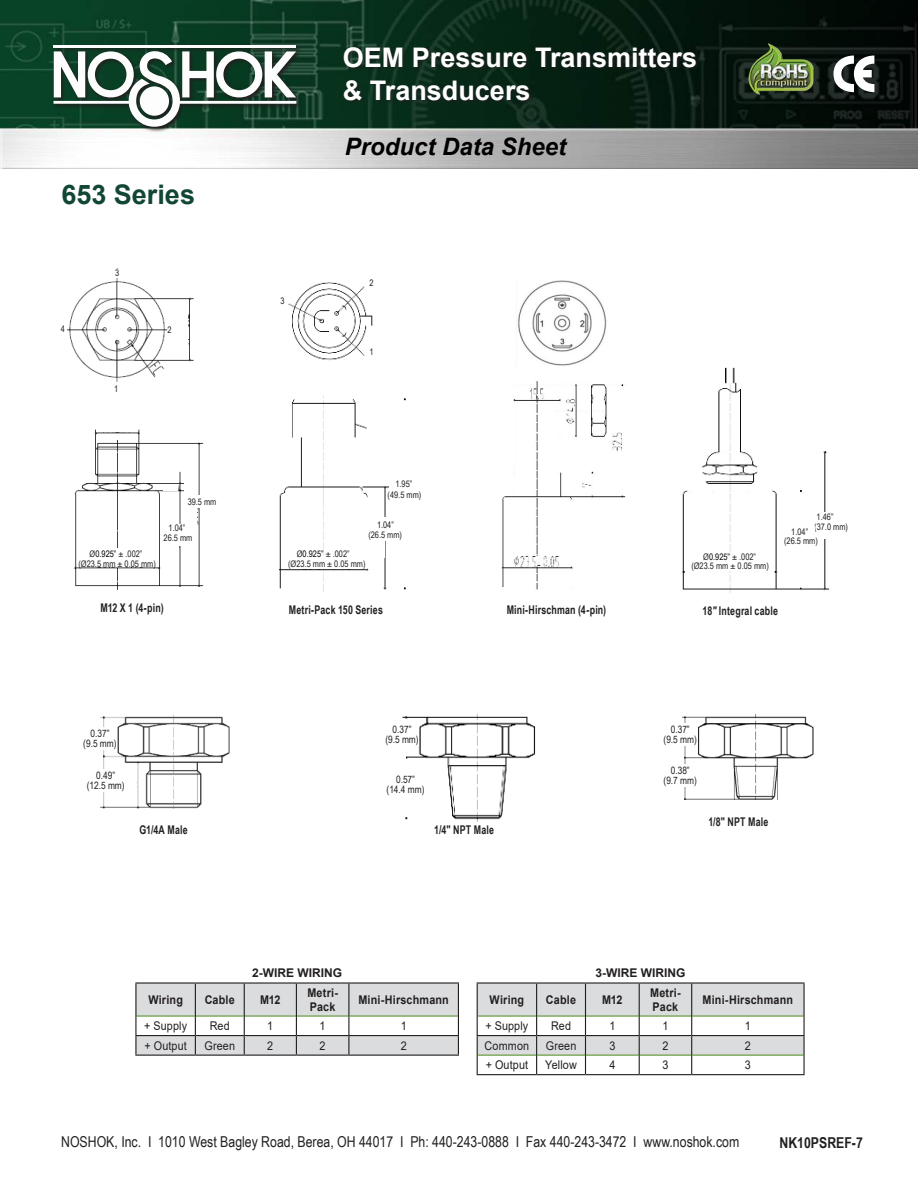
<style>
.page{position:relative;width:918px;height:1188px;background:#fff}
.page>*{position:absolute;margin:0;border:0;box-sizing:border-box;transform-origin:0 0}
.t1{font:700 27px/33px "Arial";color:#fff}
.t2{font:700 27px "Arial";color:#124734}
.t3{font:italic 700 24px "Arial";color:#000}
.t4{font:15px "Arial Narrow";color:#221f1f}
.t5{font:700 15px "Arial Narrow";color:#221f1f}
.t6{font:700 12px "Arial Narrow";letter-spacing:.015em;color:#221f1f;scale:.9 1}
.t7{font:700 12px/13.5px "Arial";letter-spacing:.015em;color:#221f1f;scale:.9 1}
.t8{font:12px "Arial";letter-spacing:.01em;color:#221f1f;scale:.9 1}
.t9{font:700 12px "Arial";letter-spacing:.015em;color:#221f1f}
.t10{font:10.2px/10.2px "Arial Narrow";color:#221f1f;text-align:center}
.t11{font:9px "Arial Narrow";color:#221f1f}
.s1{color:#000}
.s2{font-style:italic}
</style>
<div class="page">
<hr style="left:135px;top:982px;width:60px;height:2px;background:#221f1f">
<hr style="left:195px;top:982px;width:49px;height:2px;background:#221f1f">
<hr style="left:244px;top:982px;width:52px;height:2px;background:#221f1f">
<hr style="left:296px;top:982px;width:53px;height:2px;background:#221f1f">
<hr style="left:349px;top:982px;width:110px;height:2px;background:#221f1f">
<svg style="left:135px;top:983px;width:324px;height:72px"></svg>
<hr style="left:135px;top:1055px;width:60px;height:1px;background:#221f1f">
<hr style="left:195px;top:1055px;width:49px;height:1px;background:#221f1f">
<hr style="left:244px;top:1055px;width:52px;height:1px;background:#221f1f">
<hr style="left:296px;top:1055px;width:53px;height:1px;background:#221f1f">
<hr style="left:349px;top:1055px;width:110px;height:1px;background:#221f1f">
<hr style="left:477px;top:982px;width:60px;height:2px;background:#221f1f">
<hr style="left:537px;top:982px;width:49px;height:2px;background:#221f1f">
<hr style="left:586px;top:982px;width:53px;height:2px;background:#221f1f">
<hr style="left:639px;top:982px;width:53px;height:2px;background:#221f1f">
<hr style="left:692px;top:982px;width:113px;height:2px;background:#221f1f">
<svg style="left:477px;top:983px;width:328px;height:91px"></svg>
<hr style="left:477px;top:1074px;width:60px;height:1px;background:#221f1f">
<hr style="left:537px;top:1074px;width:49px;height:1px;background:#221f1f">
<hr style="left:586px;top:1074px;width:53px;height:1px;background:#221f1f">
<hr style="left:639px;top:1074px;width:53px;height:1px;background:#221f1f">
<hr style="left:692px;top:1074px;width:113px;height:1px;background:#221f1f">
<img style="left:67px;top:268px;width:137px;height:322px">
<div style="left:113px;top:269px;width:11px;height:9px;background:#fff"></div>
<div style="left:169px;top:310px;width:19px;height:44px;background:#fff"></div>
<div style="left:110px;top:386px;width:11px;height:9px;background:#fff"></div>
<div style="left:96px;top:415px;width:40px;height:17px;background:#fff"></div>
<div style="left:164px;top:484px;width:14px;height:7px;background:#fff"></div>
<div style="left:185px;top:501px;width:12px;height:33px;background:#fff"></div>
<div style="left:165px;top:525px;width:14px;height:29px;background:#fff"></div>
<div style="left:86px;top:548px;width:61px;height:19px;background:#fff"></div>
<div style="left:183px;top:495px;width:33px;height:13px;background:#fff"></div>
<div style="left:163px;top:524px;width:32px;height:22px;background:#fff"></div>
<img style="left:278px;top:282px;width:128px;height:310px">
<div style="left:365px;top:273px;width:14px;height:13px;background:#fff"></div>
<div style="left:372px;top:341px;width:10px;height:15px;background:#fff"></div>
<div style="left:390px;top:478px;width:32px;height:23px;background:#fff"></div>
<div style="left:372px;top:526px;width:13px;height:32px;background:#fff"></div>
<div style="left:290px;top:555px;width:68px;height:14px;background:#fff"></div>
<div style="left:391px;top:480px;width:13px;height:33px;background:#fff"></div>
<div style="left:368px;top:517px;width:32px;height:24px;background:#fff"></div>
<img style="left:681px;top:368px;width:148px;height:225px">
<div style="left:697px;top:557px;width:69px;height:14px;background:#fff"></div>
<div style="left:786px;top:527px;width:14px;height:35px;background:#fff"></div>
<div style="left:808px;top:512px;width:19px;height:26px;background:#fff"></div>
<div style="left:783px;top:526px;width:32px;height:22px;background:#fff"></div>
<img style="left:100px;top:715px;width:130px;height:94px">
<div style="left:87px;top:726px;width:15px;height:78px;background:#fff"></div>
<div style="left:121px;top:765px;width:15px;height:39px;background:#fff"></div>
<div style="left:85px;top:770px;width:41px;height:22px;background:#fff"></div>
<div style="left:85px;top:727px;width:30px;height:23px;background:#fff"></div>
<img style="left:402px;top:714px;width:133px;height:107px">
<div style="left:390px;top:730px;width:16px;height:78px;background:#fff"></div>
<div style="left:383px;top:724px;width:36px;height:22px;background:#fff"></div>
<div style="left:385px;top:773px;width:41px;height:23px;background:#fff"></div>
<img style="left:682px;top:714px;width:132px;height:86px">
<div style="left:668px;top:724px;width:16px;height:79px;background:#fff"></div>
<div style="left:661px;top:724px;width:36px;height:22px;background:#fff"></div>
<div style="left:660px;top:765px;width:41px;height:22px;background:#fff"></div>
<img style="left:501px;top:381px;width:125px;height:209px">
<img style="left:518px;top:280px;width:89px;height:86px">
<img style="left:0;top:0;width:918px;height:168px">
<div style="left:343px;top:46px;width:359px;height:59px;background:#221f1f;opacity:.75"></div>
<svg style="left:833px;top:56px;width:41px;height:36px"></svg>
<svg style="left:52px;top:44px;width:250px;height:88px"></svg>
<hr style="left:54px;top:45px;width:242px;height:3px;background:#fdfdfd">
<svg style="left:54px;top:51px;width:242px;height:76px"></svg>
<div style="left:140px;top:86px;width:29px;height:30px;background:#fdfdfd;border-radius:50%"></div>
<img style="left:748px;top:43px;width:66px;height:52px">
<h1 class="t1" style="left:343px;top:43px;width:356px">OEM Pressure Transmitters &amp; Transducers</h1>
<h1 class="t2" style="left:61px;top:184px;width:135px">653 Series</h1>
<p class="t11" style="left:61px;top:322px;width:6px">4</p>
<p class="t11" style="left:115px;top:266px;width:6px">3</p>
<p class="t11" style="left:114px;top:383px;width:6px">1</p>
<p class="t11" style="left:167px;top:323px;width:6px">2</p>
<p class="t11" style="left:90px;top:549px;width:54px">Ø<span class="s1">0.925”</span> ± .002”</p>
<p class="t11" style="left:78px;top:557px;width:79px">(Ø23.5 mm ± 0.05 mm)</p>
<p class="t11" style="left:188px;top:495px;width:30px">39.5 mm</p>
<p class="t11" style="left:164px;top:532px;width:30px">26.5 mm</p>
<p class="t11" style="left:169px;top:522px;width:18px">1.04”</p>
<h2 class="t3" style="left:345px;top:132px;width:223px">Product Data Sheet</h2>
<p class="t11" style="left:280px;top:294px;width:6px">3</p>
<p class="t11" style="left:370px;top:277px;width:6px">2</p>
<p class="t11" style="left:370px;top:345px;width:6px">1</p>
<p class="t11" style="left:297px;top:548px;width:54px">Ø<span class="s1">0.925”</span> ± .002”</p>
<p class="t11" style="left:395px;top:478px;width:18px">1.95”</p>
<p class="t11" style="left:388px;top:489px;width:35px">(49.5 mm)</p>
<p class="t11" style="left:368px;top:528px;width:35px">(26.5 mm)</p>
<p class="t11" style="left:377px;top:518px;width:18px">1.04”</p>
<p class="t11" style="left:288px;top:558px;width:79px">(Ø23.5 mm ± 0.05 mm)</p>
<p class="t11" style="left:703px;top:552px;width:54px">Ø<span class="s1">0.925”</span> ± .002”</p>
<p class="t11" style="left:691px;top:560px;width:79px">(Ø23.5 mm ± 0.05 mm)</p>
<p class="t11" style="left:817px;top:510px;width:18px">1.46”</p>
<p class="t11" style="left:814px;top:521px;width:35px">(37.0 mm)</p>
<p class="t11" style="left:791px;top:525px;width:18px">1.04”</p>
<p class="t11" style="left:784px;top:534px;width:35px">(26.5 mm)</p>
<h3 class="t6" style="left:101px;top:603px;width:72px">M12 X 1 (4-pin)</h3>
<h3 class="t6" style="left:289px;top:605px;width:106px">Metri-Pack 150 Series</h3>
<h3 class="t6" style="left:703px;top:606px;width:85px">18<span class="s2">″</span> Integral cable</h3>
<h3 class="t6" style="left:507px;top:605px;width:112px">Mini-Hirschman (4-pin)</h3>
<p class="t10" style="left:83px;top:728px;width:35px">0.37” (9.5 mm)</p>
<p class="t10" style="left:87px;top:770px;width:39px">0.49” (12.5 mm)</p>
<h3 class="t6" style="left:139px;top:825px;width:55px">G1/4A Male</h3>
<p class="t10" style="left:385px;top:724px;width:35px">0.37” (9.5 mm)</p>
<p class="t10" style="left:387px;top:774px;width:39px">0.57” (14.4 mm)</p>
<h3 class="t6" style="left:434px;top:825px;width:68px">1/4" NPT Male</h3>
<p class="t10" style="left:664px;top:724px;width:35px">0.37” (9.5 mm)</p>
<p class="t10" style="left:664px;top:765px;width:35px">0.38” (9.7 mm)</p>
<h3 class="t6" style="left:708px;top:818px;width:68px">1/8" NPT Male</h3>
<h3 class="t9" style="left:252px;top:968px;width:91px">2-WIRE WIRING</h3>
<h3 class="t7" style="left:148px;top:994px;width:40px">Wiring</h3>
<h3 class="t7" style="left:205px;top:994px;width:35px">Cable</h3>
<h3 class="t7" style="left:260px;top:994px;width:24px">M12</h3>
<h3 class="t7" style="left:307px;top:987px;width:36px">Metri-<br>Pack</h3>
<h3 class="t7" style="left:358px;top:994px;width:102px">Mini-Hirschmann</h3>
<h3 class="t8" style="left:144px;top:1021px;width:49px">+ Supply</h3>
<h3 class="t8" style="left:210px;top:1021px;width:24px">Red</h3>
<h3 class="t8" style="left:267px;top:1021px;width:8px">1</h3>
<h3 class="t8" style="left:320px;top:1021px;width:8px">1</h3>
<h3 class="t8" style="left:401px;top:1021px;width:8px">1</h3>
<h3 class="t8" style="left:144px;top:1041px;width:49px">+ Output</h3>
<h3 class="t8" style="left:205px;top:1041px;width:36px">Green</h3>
<h3 class="t8" style="left:267px;top:1041px;width:8px">2</h3>
<h3 class="t8" style="left:320px;top:1041px;width:8px">2</h3>
<h3 class="t8" style="left:401px;top:1041px;width:8px">2</h3>
<h3 class="t9" style="left:596px;top:968px;width:91px">3-WIRE WIRING</h3>
<h3 class="t7" style="left:490px;top:994px;width:40px">Wiring</h3>
<h3 class="t7" style="left:546px;top:994px;width:35px">Cable</h3>
<h3 class="t7" style="left:602px;top:994px;width:24px">M12</h3>
<h3 class="t7" style="left:650px;top:987px;width:36px">Metri-<br>Pack</h3>
<h3 class="t7" style="left:703px;top:994px;width:102px">Mini-Hirschmann</h3>
<h3 class="t8" style="left:485px;top:1021px;width:49px">+ Supply</h3>
<h3 class="t8" style="left:551px;top:1021px;width:24px">Red</h3>
<h3 class="t8" style="left:609px;top:1021px;width:8px">1</h3>
<h3 class="t8" style="left:662px;top:1021px;width:8px">1</h3>
<h3 class="t8" style="left:745px;top:1021px;width:8px">1</h3>
<h3 class="t8" style="left:485px;top:1041px;width:51px">Common</h3>
<h3 class="t8" style="left:546px;top:1041px;width:36px">Green</h3>
<h3 class="t8" style="left:609px;top:1041px;width:8px">3</h3>
<h3 class="t8" style="left:662px;top:1041px;width:8px">2</h3>
<h3 class="t8" style="left:745px;top:1041px;width:8px">2</h3>
<h3 class="t8" style="left:486px;top:1061px;width:49px">+ Output</h3>
<h3 class="t8" style="left:545px;top:1061px;width:37px">Yellow</h3>
<h3 class="t8" style="left:609px;top:1061px;width:8px">4</h3>
<h3 class="t8" style="left:662px;top:1061px;width:8px">3</h3>
<h3 class="t8" style="left:745px;top:1061px;width:8px">3</h3>
<h3 class="t4" style="left:61px;top:1131px;width:680px">NOSHOK, Inc. I 1010 West Bagley Road, Berea, OH 44017 I Ph: 440-243-0888 I Fax 440-243-3472 I www.noshok.com</h3>
<h3 class="t5" style="left:780px;top:1137px;width:85px">NK10PSREF-7</h3>
</div>
